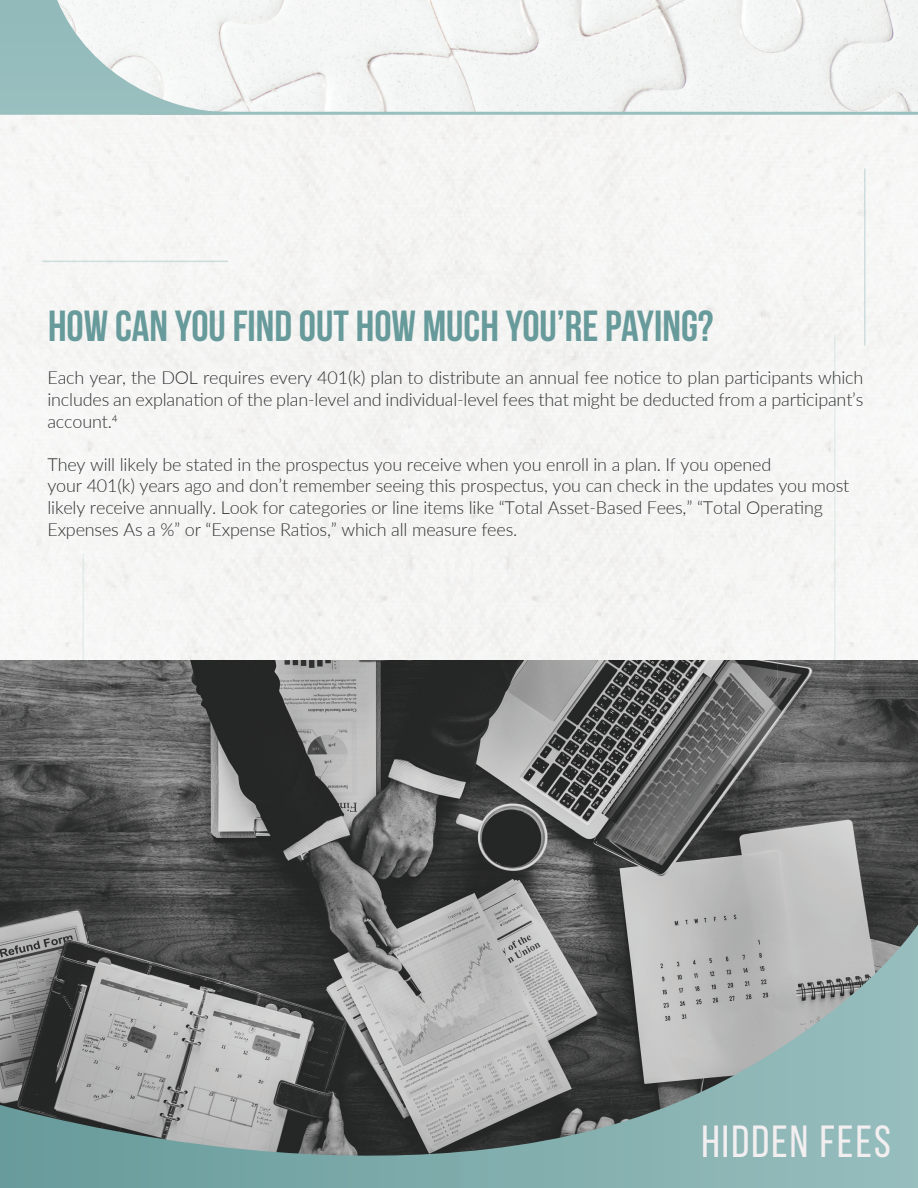
<style>
.page{position:relative;width:918px;height:1188px;background:#fff}
.page>*{position:absolute;margin:0;border:0;box-sizing:border-box;transform-origin:0 0}
.t1{font:45px "Bebas Neue";letter-spacing:.05em;color:#f3eff1}
.t2{font:700 43.5px "Bebas Neue";color:#679a9a}
.t3{font:300 18px/21.6px "Lato";letter-spacing:-.01em;color:#303131;text-align:justify}
</style>
<div class="page">
<img style="left:244px;top:0;width:674px;height:112px">
<hr style="left:139px;top:112px;width:778px;height:3px;background:#99bfbf">
<hr style="left:42px;top:261px;width:186px;height:1px;background:#99bfbf">
<hr style="left:864px;top:168px;width:2px;height:178px;background:#99bfbf">
<hr style="left:834px;top:335px;width:2px;height:546px;background:#cce0e0">
<hr style="left:82px;top:554px;width:2px;height:546px;background:#cce0e0">
<img style="left:0;top:660px;width:918px;height:265px">
<svg style="left:0;top:925px;width:918px;height:263px;background:#8a9797"></svg>
<svg style="left:0;top:0;width:244px;height:115px"></svg>
<h2 class="t2" style="left:48px;top:302px;width:667px">HOW CAN YOU FIND OUT HOW MUCH YOU’RE PAYING?</h2>
<p class="t3" style="left:47px;top:366px;width:818px">Each year, the DOL requires every 401(k) plan to distribute an annual fee notice to plan participants which includes an explanation of the plan-level and individual-level fees that might be deducted from a participant’s account.4</p>
<p class="t3" style="left:47px;top:453px;width:803px;text-align:left">They will likely be stated in the prospectus you receive when you enroll in a plan. If you opened<br>your 401(k) years ago and don’t remember seeing this prospectus, you can check in the updates you most likely receive annually. Look for categories or line items like “Total Asset-Based Fees,” “Total Operating Expenses As a %” or “Expense Ratios,” which all measure fees.</p>
<h1 class="t1" style="left:701px;top:1117px;width:191px">HIDDEN FEES</h1>
</div>
